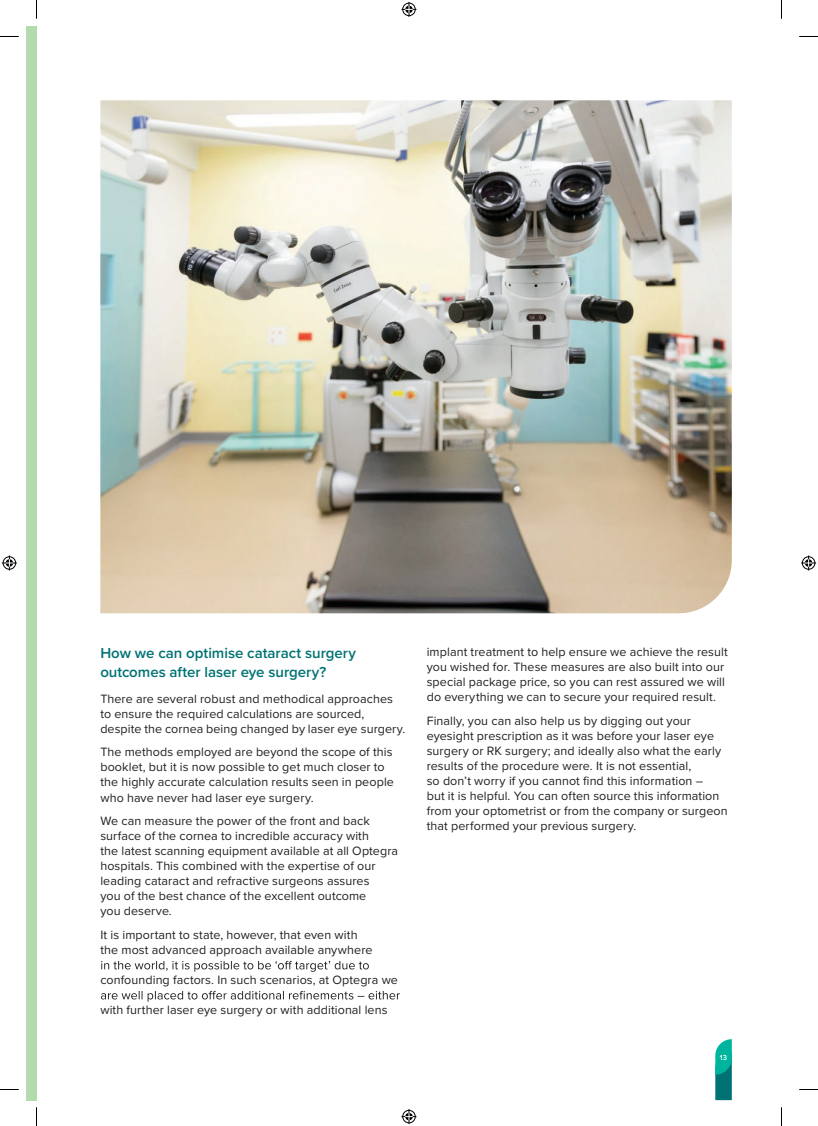
<style>
.page{position:relative;width:818px;height:1126px;background:#fff}
.page>*{position:absolute;margin:0;border:0;box-sizing:border-box;transform-origin:0 0}
.t1{font:600 15px/18.8px "Proxima Nova";color:#007273}
.t2{font:12.5px/15px "Proxima Nova";letter-spacing:.005em;color:#231f20}
.t3{font:600 7.5px "Proxima Nova";color:#fff}
</style>
<div class="page">
<div style="left:26px;top:26px;width:10px;height:1073px;background:#b4dbae"></div>
<img style="left:100px;top:100px;width:631px;height:513px">
<svg style="left:101px;top:960px;width:267px;height:11px"></svg>
<svg style="left:101px;top:990px;width:298px;height:11px"></svg>
<svg style="left:715px;top:1039px;width:16px;height:60px"></svg>
<svg style="left:0;top:36px;width:19px;height:1px"></svg>
<svg style="left:799px;top:36px;width:18px;height:1px"></svg>
<svg style="left:0;top:1089px;width:19px;height:1px"></svg>
<svg style="left:799px;top:1089px;width:18px;height:1px"></svg>
<svg style="left:36px;top:0;width:1px;height:19px"></svg>
<svg style="left:36px;top:1107px;width:1px;height:18px"></svg>
<svg style="left:401px;top:2px;width:15px;height:15px"></svg>
<svg style="left:401px;top:1109px;width:15px;height:14px"></svg>
<svg style="left:2px;top:555px;width:15px;height:15px"></svg>
<svg style="left:801px;top:555px;width:14px;height:15px"></svg>
<p class="t1" style="left:100px;top:643px;width:257px">How we can optimise cataract surgery outcomes after laser eye surgery?</p>
<p class="t2" style="left:100px;top:690px;width:306px">There are several robust and methodical approaches to ensure the required calculations are sourced, despite the cornea being changed by laser eye surgery.</p>
<p class="t2" style="left:100px;top:744px;width:295px">The methods employed are beyond the scope of this booklet, but it is now possible to get much closer to the highly accurate calculation results seen in people who have never had laser eye surgery.</p>
<p class="t2" style="left:100px;top:813px;width:299px">We can measure the power of the front and back surface of the cornea to incredible accuracy with<br>the latest scanning equipment available at all Optegra hospitals. This combined with the expertise of our leading cataract and refractive surgeons assures<br>you of the best chance of the excellent outcome<br>you deserve.</p>
<p class="t2" style="left:100px;top:927px;width:273px">It is important to state, however, that even with the most advanced approach available anywhere</p>
<p class="t2" style="left:100px;top:972px;width:299px">confounding factors. In such scenarios, at Optegra we</p>
<p class="t2" style="left:100px;top:1002px;width:288px">with further laser eye surgery or with additional lens</p>
<p class="t2" style="left:426px;top:644px;width:302px">implant treatment to help ensure we achieve the result you wished for. These measures are also built into our special package price, so you can rest assured we will do everything we can to secure your required result.</p>
<p class="t2" style="left:426px;top:713px;width:302px">Finally, you can also help us by digging out your eyesight prescription as it was before your laser eye surgery or RK surgery; and ideally also what the early results of the procedure were. It is not essential,<br>so don’t worry if you cannot find this information –<br>but it is helpful. You can often source this information from your optometrist or from the company or surgeon that performed your previous surgery.</p>
<p class="t3" style="left:719px;top:1051px;width:9px">13</p>
</div>
